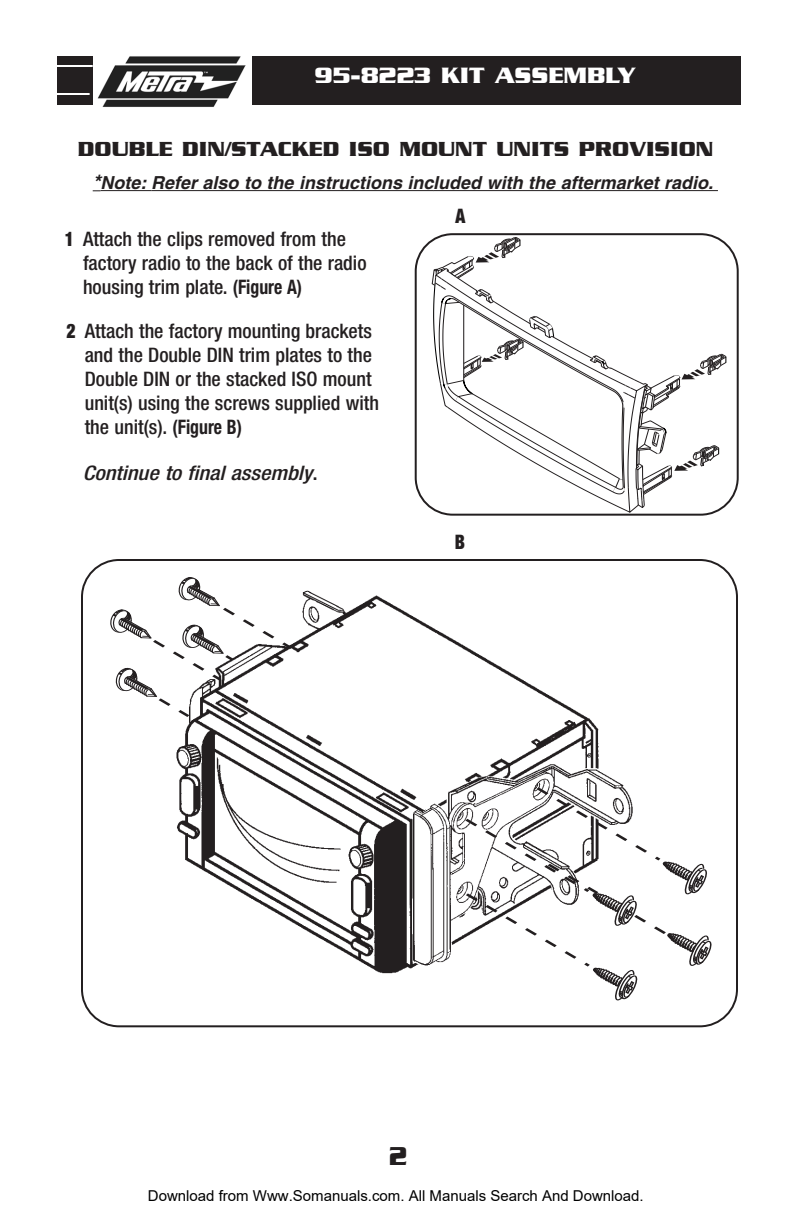
<style>
.page{position:relative;width:792px;height:1224px;background:#fff}
.page>*{position:absolute;margin:0;border:0;box-sizing:border-box;transform-origin:0 0}
.t1{font:700 28px "Serpentine";color:#231f20;scale:.87 1}
.t2{font:700 24px "Serpentine";color:#fff}
.t3{font:700 22px "Serpentine";color:#231f20}
.t4{font:500 condensed 20px/24px "Helvetica Neue";color:#231f20}
.t5{font:italic 500 condensed 20px "Helvetica Neue";color:#231f20;scale:1.12 1}
.t6{font:900 condensed 20px "Helvetica Neue";color:#231f20;scale:.89 1}
.t7{font:italic 700 18px "Helvetica";color:#231f20}
.t8{font:15px "Arial";color:#000}
.s1{font-size:20px}
.s2{font-weight:700}
.s3{font-style:normal}
</style>
<div class="page">
<div style="left:57px;top:57px;width:684px;height:48px;background:#231f20"></div>
<div style="left:93px;top:34px;width:159px;height:89px;background:#fff"></div>
<img style="left:98px;top:56px;width:148px;height:51px">
<hr style="left:0;top:93px;width:90px;height:2px;background:#fff">
<hr style="left:0;top:65px;width:93px;height:2px;background:#fff">
<svg style="left:415px;top:233px;width:324px;height:283px"></svg>
<svg style="left:81px;top:559px;width:657px;height:468px"></svg>
<hr style="left:100px;top:190px;width:51px;height:1px;background:#231f20">
<svg style="left:151px;top:190px;width:29px;height:1px"></svg>
<hr style="left:180px;top:190px;width:254px;height:1px;background:#231f20">
<hr style="left:433px;top:190px;width:285px;height:1px;background:#231f20">
<p class="t2" style="left:315px;top:68px;width:323px">95-8223 KIT ASSEMBLY</p>
<p class="t3" style="left:78px;top:142px;width:637px">DOUBLE DIN/STACKED ISO MOUNT UNITS PROVISION</p>
<p class="t7" style="left:93px;top:175px;width:622px"><span class="s1">*</span>Note: Refer also to the instructions included with the aftermarket radio.</p>
<p class="t6" style="left:65px;top:232px;width:12px">1</p>
<p class="t4" style="left:83px;top:229px;width:285px">Attach the clips removed from the factory radio to the back of the radio housing trim plate. <span class="s2">(Figure A)</span></p>
<p class="t6" style="left:66px;top:324px;width:12px">2</p>
<p class="t4" style="left:85px;top:321px;width:296px">Attach the factory mounting brackets and the Double DIN trim plates to the Double DIN or the stacked ISO mount unit(s) using the screws supplied with the unit(s). <span class="s2">(Figure B)</span></p>
<p class="t5" style="left:83px;top:465px;width:211px">Continue to final assembly<span class="s3">.</span></p>
<p class="t6" style="left:456px;top:209px;width:13px">A</p>
<p class="t6" style="left:455px;top:535px;width:13px">B</p>
<h1 class="t1" style="left:389px;top:1147px;width:22px">2</h1>
<p class="t8" style="left:148px;top:1187px;width:497px">Download from Www.Somanuals.com. All Manuals Search And Download.</p>
</div>
